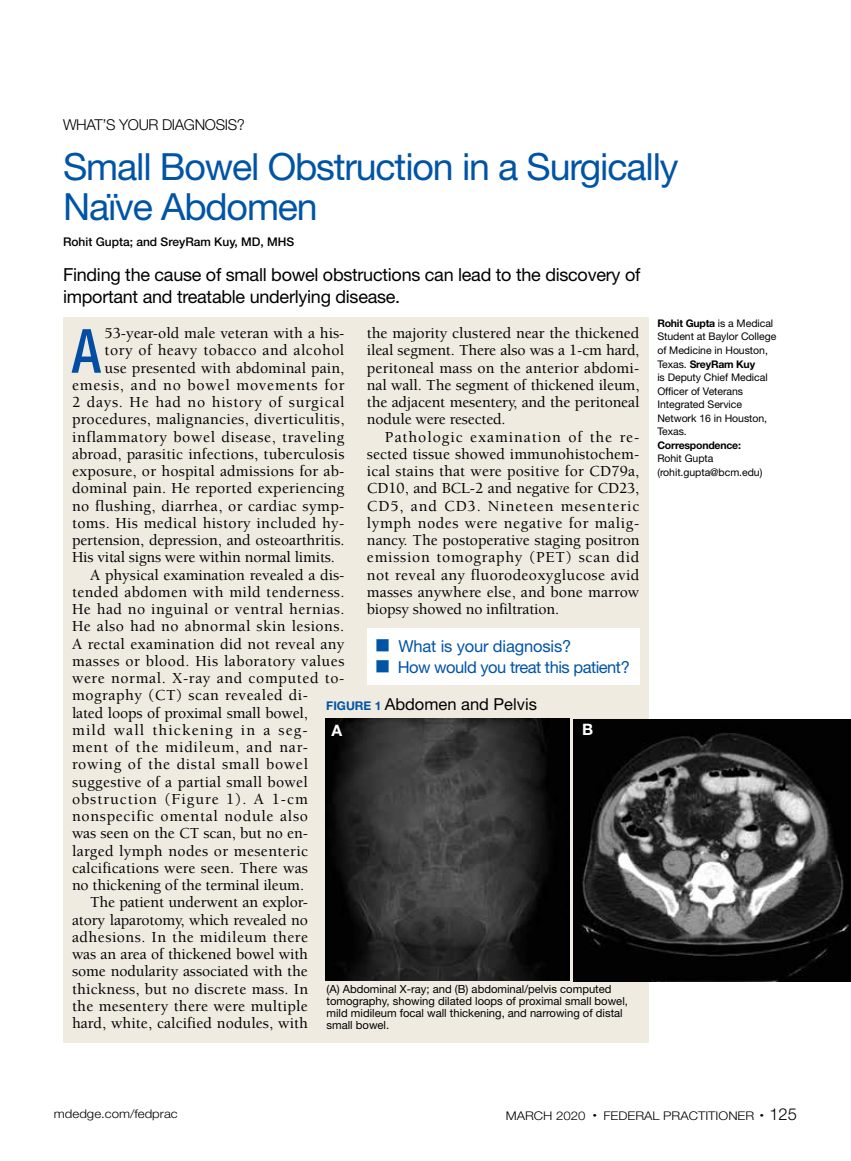
<style>
.page{position:relative;width:851px;height:1161px;background:#fff}
.page>*{position:absolute;margin:0;border:0;box-sizing:border-box;transform-origin:0 0}
.t1{font:500 condensed 61.05px "Helvetica Neue LT Std";color:#034ea2;scale:.9 1}
.t2{font:37.5px/40.5px "Helvetica Neue LT Std";letter-spacing:-.03em;color:#0054a6}
.t3{font:18px/22.5px "Helvetica Neue LT Std";letter-spacing:-.015em;color:#000}
.t4{font:16.5px "Helvetica Neue LT Std";letter-spacing:-.03em;color:#0054a6}
.t5{font:16.5px "Helvetica Neue LT Std";color:#000}
.t6{font:16.5px "Helvetica Neue LT Std";letter-spacing:-.01em;color:#0054a6}
.t7{font:500 15.75px/17.2px "Berkeley Std";letter-spacing:.015em;color:#000;text-align:justify}
.t8{font:500 15.75px "Berkeley Std";letter-spacing:-.01em;color:#000}
.t9{font:500 15.75px "Berkeley Std";letter-spacing:.045em;color:#000}
.t10{font:500 15.75px "Berkeley Std";letter-spacing:-.005em;color:#000}
.t11{font:500 15.75px "Berkeley Std";letter-spacing:.04em;color:#000}
.t12{font:500 15.75px "Berkeley Std";letter-spacing:.035em;color:#000}
.t13{font:500 15.75px "Berkeley Std";letter-spacing:.06em;color:#000}
.t14{font:500 15.75px "Berkeley Std";letter-spacing:.075em;color:#000}
.t15{font:500 15.75px "Berkeley Std";letter-spacing:.055em;color:#000}
.t16{font:700 15.75px "Helvetica Neue LT Std";color:#fff}
.t17{font:300 15px "Helvetica Neue LT Std";letter-spacing:-.025em;color:#000}
.t18{font:300 12px "Helvetica Neue LT Std";color:#000;scale:1.1 1}
.t19{font:500 12px "Helvetica Neue LT Std";color:#000}
.t20{font:11.25px/12px "Helvetica Neue LT Std";color:#000}
.t21{font:10.5px/13.5px "Helvetica Neue LT Std";letter-spacing:-.005em;color:#000}
.t22{font:700 10.5px "Helvetica Neue LT Std";letter-spacing:-.02em;color:#000}
.s1{font-weight:700}
.s2{font-weight:700;font-size:12px;color:#0054a6}
.s3{font-size:16.5px}
</style>
<div class="page">
<div style="left:63px;top:318px;width:585px;height:725px;background:#efebe1"></div>
<div style="left:367px;top:628px;width:273px;height:56px;background:#fff"></div>
<img style="left:574px;top:719px;width:276px;height:263px">
<img style="left:326px;top:719px;width:243px;height:262px">
<p class="t17" style="left:63px;top:116px;width:183px">WHAT’S YOUR DIAGNOSIS?</p>
<h2 class="t2" style="left:63px;top:146px;width:617px">Small Bowel Obstruction in a Surgically<br>Naïve Abdomen</h2>
<p class="t19" style="left:63px;top:234px;width:233px">Rohit Gupta; and SreyRam Kuy, MD, MHS</p>
<p class="t3" style="left:63px;top:263px;width:579px">Finding the cause of small bowel obstructions can lead to the discovery of important and treatable underlying disease.</p>
<p class="t21" style="left:657px;top:316px;width:120px"><span class="s1">Rohit Gupta</span> is a Medical<br>Student at Baylor College of Medicine in Houston,<br>Texas. <span class="s1">SreyRam Kuy<br></span>is Deputy Chief Medical<br>Officer of Veterans<br>Integrated Service<br>Network 16 in Houston,<br>Texas.</p>
<p class="t22" style="left:657px;top:438px;width:85px">Correspondence:</p>
<p class="t21" style="left:657px;top:451px;width:107px">Rohit Gupta (rohit.gupta@bcm.edu)</p>
<p class="t7" style="left:367px;top:325px;width:274px">the majority clustered near the thickened ileal segment. There also was a 1-cm hard, peritoneal mass on the anterior abdomi&shy;nal wall. The segment of thickened ileum, the adjacent mesentery, and the peritoneal nodule were resected.</p>
<p class="t7" style="left:367px;top:428px;width:274px;text-indent:18px">Pathologic examination of the re&shy;sected tissue showed immunohistochem&shy;ical stains that were positive for CD79a, CD10, and BCL-2 and negative for CD23, CD5, and CD3. Nineteen mesenteric lymph nodes were negative for malig&shy;nancy. The postoperative staging positron emission tomography (PET) scan did not reveal any fluorodeoxyglucose avid masses anywhere else, and bone marrow biopsy showed no infiltration.</p>
<p class="t6" style="left:375px;top:636px;width:198px">■ What is your diagnosis?</p>
<p class="t4" style="left:375px;top:657px;width:256px">■ How would you treat this patient?</p>
<p class="t5" style="left:326px;top:694px;width:212px"><span class="s2">FIGURE 1</span> Abdomen and Pelvis</p>
<h1 class="t1" style="left:72px;top:315px;width:33px">A</h1>
<p class="t7" style="left:105px;top:325px;width:241px">53-year-old male veteran with a his-</p>
<p class="t7" style="left:105px;top:342px;width:241px">tory of heavy tobacco and alcohol</p>
<p class="t7" style="left:105px;top:359px;width:241px">use presented with abdominal pain,</p>
<p class="t9" style="left:72px;top:377px;width:274px">emesis, and no bowel movements for</p>
<p class="t9" style="left:72px;top:394px;width:274px">2 days. He had no history of surgical</p>
<p class="t7" style="left:72px;top:411px;width:274px">procedures, malignancies, diverticulitis,</p>
<p class="t11" style="left:72px;top:428px;width:274px">inflammatory bowel disease, traveling</p>
<p class="t7" style="left:72px;top:446px;width:274px">abroad, parasitic infections, tuberculosis</p>
<p class="t7" style="left:72px;top:463px;width:274px">exposure, or hospital admissions for ab-</p>
<p class="t7" style="left:72px;top:480px;width:274px">dominal pain. He reported experiencing</p>
<p class="t7" style="left:72px;top:497px;width:274px">no flushing, diarrhea, or cardiac symp-</p>
<p class="t7" style="left:72px;top:515px;width:274px">toms. His medical history included hy-</p>
<p class="t10" style="left:72px;top:532px;width:274px">pertension, depression, and osteoarthritis.</p>
<p class="t8" style="left:72px;top:549px;width:264px">His vital signs were within normal limits.</p>
<p class="t7" style="left:90px;top:566px;width:256px">A physical examination revealed a dis-</p>
<p class="t7" style="left:72px;top:584px;width:274px">tended abdomen with mild tenderness.</p>
<p class="t7" style="left:72px;top:601px;width:274px">He had no inguinal or ventral hernias.</p>
<p class="t7" style="left:72px;top:618px;width:274px">He also had no abnormal skin lesions.</p>
<p class="t7" style="left:72px;top:635px;width:274px">A rectal examination did not reveal any</p>
<p class="t7" style="left:72px;top:653px;width:274px">masses or blood. His laboratory values</p>
<p class="t11" style="left:72px;top:670px;width:274px">were normal. X-ray and computed to-</p>
<p class="t12" style="left:72px;top:687px;width:237px">mography (CT) scan revealed di-</p>
<p class="t8" style="left:72px;top:704px;width:237px">lated loops of proximal small bowel,</p>
<p class="t14" style="left:72px;top:722px;width:237px">mild wall thickening in a seg-</p>
<p class="t15" style="left:72px;top:739px;width:237px">ment of the midileum, and nar-</p>
<p class="t9" style="left:72px;top:756px;width:237px">rowing of the distal small bowel</p>
<p class="t7" style="left:72px;top:773px;width:237px">suggestive of a partial small bowel</p>
<p class="t13" style="left:72px;top:791px;width:237px">obstruction (Figure 1). A 1-cm</p>
<p class="t9" style="left:72px;top:808px;width:237px">nonspecific omental nodule also</p>
<p class="t8" style="left:72px;top:825px;width:237px">was seen on the CT scan, but no en-</p>
<p class="t7" style="left:72px;top:842px;width:237px">larged lymph nodes or mesenteric</p>
<p class="t7" style="left:72px;top:860px;width:237px">calcifications were seen. There was</p>
<p class="t8" style="left:72px;top:877px;width:233px">no thickening of the terminal ileum.</p>
<p class="t8" style="left:90px;top:894px;width:219px">The patient underwent an explor-</p>
<p class="t8" style="left:72px;top:911px;width:237px">atory laparotomy, which revealed no</p>
<p class="t12" style="left:72px;top:929px;width:237px">adhesions. In the midileum there</p>
<p class="t8" style="left:72px;top:946px;width:237px">was an area of thickened bowel with</p>
<p class="t10" style="left:72px;top:963px;width:237px">some nodularity associated with the</p>
<p class="t7" style="left:72px;top:980px;width:237px">thickness, but no discrete mass. In</p>
<p class="t7" style="left:72px;top:998px;width:237px">the mesentery there were multiple</p>
<p class="t7" style="left:72px;top:1015px;width:237px">hard, white, calcified nodules, with</p>
<p class="t16" style="left:331px;top:720px;width:12px">A</p>
<p class="t16" style="left:582px;top:720px;width:13px">B</p>
<p class="t20" style="left:326px;top:982px;width:303px">(A) Abdominal X-ray; and (B) abdominal/pelvis computed tomography, showing dilated loops of proximal small bowel, mild midileum focal wall thickening, and narrowing of distal small bowel.</p>
<p class="t18" style="left:54px;top:1107px;width:114px">mdedge.com/fedprac</p>
<p class="t18" style="left:505px;top:1109px;width:266px">MARCH 2020 <sup>•</sup> FEDERAL PRACTITIONER <sup>•</sup> <span class="s3">125</span></p>
</div>
